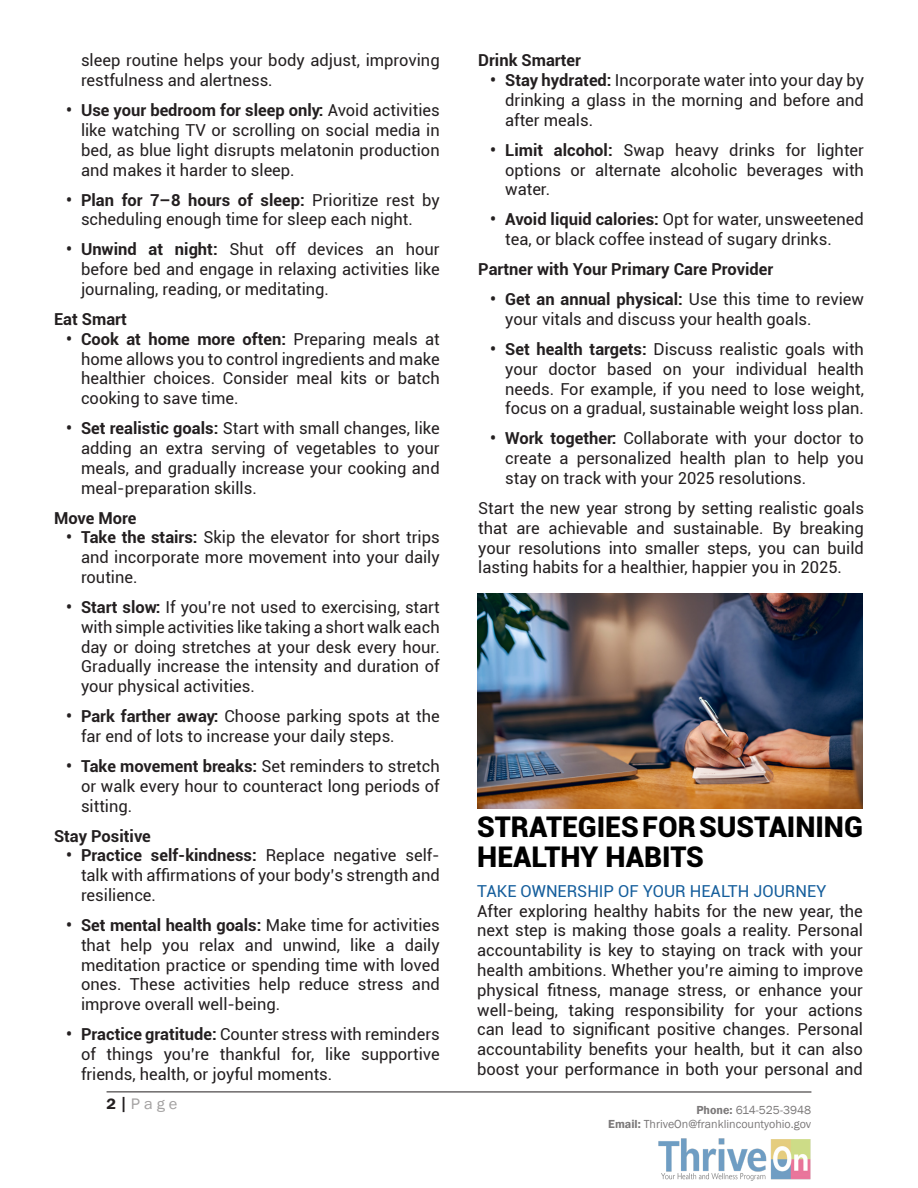
<style>
.page{position:relative;width:918px;height:1188px;background:#fff}
.page>*{position:absolute;margin:0;border:0;box-sizing:border-box;transform-origin:0 0}
.t1{font:900 28.5px/30px "Roboto";color:#000}
.t2{font:16.5px/19.8px "Roboto";color:#231f20;text-align:justify}
.t3{font:700 16.5px "Roboto";color:#231f20}
.t4{font:16.5px "Roboto";color:#155e9c}
.t5{font:15.6px "Franklin Gothic";color:#a3a1a1;scale:1.05 1}
.t6{font:12px/14.4px "Franklin Gothic";color:#231f20;text-align:right}
.s1{font-weight:700}
.s2{font-weight:600;font-size:15.3px;color:#231f20}
.s3{font-weight:600;font-size:18px;color:#231f20}
.s4{font-weight:600}
</style>
<div class="page">
<img style="left:658px;top:1138px;width:153px;height:43px">
<hr style="left:107px;top:1092px;width:704px;height:1px;background:#231f20">
<img style="left:477px;top:593px;width:386px;height:216px">
<p class="t2" style="left:81px;top:50px;width:360px">sleep routine helps your body adjust, improving restfulness and alertness.</p>
<p class="t2" style="left:81px;top:100px;width:360px;text-indent:-15px"><span class="s1">• Use your bedroom for sleep only:</span> Avoid activities like watching TV or scrolling on social media in bed, as blue light disrupts melatonin production and makes it harder to sleep.</p>
<p class="t2" style="left:81px;top:189px;width:360px;text-indent:-15px"><span class="s1">• Plan for 7–8 hours of sleep:</span> Prioritize rest by scheduling enough time for sleep each night.</p>
<p class="t2" style="left:81px;top:239px;width:360px;text-indent:-15px"><span class="s1">• Unwind at night:</span> Shut off devices an hour before bed and engage in relaxing activities like journaling, reading, or meditating.</p>
<p class="t3" style="left:54px;top:307px;width:74px">Eat Smart</p>
<p class="t2" style="left:81px;top:328px;width:360px;text-indent:-15px"><span class="s1">• Cook at home more often:</span> Preparing meals at home allows you to control ingredients and make healthier choices. Consider meal kits or batch cooking to save time.</p>
<p class="t2" style="left:81px;top:418px;width:360px;text-indent:-15px"><span class="s1">• Set realistic goals:</span> Start with small changes, like adding an extra serving of vegetables to your meals, and gradually increase your cooking and meal-preparation skills.</p>
<p class="t3" style="left:54px;top:506px;width:84px">Move More</p>
<p class="t2" style="left:81px;top:527px;width:360px;text-indent:-15px"><span class="s1">• Take the stairs:</span> Skip the elevator for short trips and incorporate more movement into your daily routine.</p>
<p class="t2" style="left:81px;top:597px;width:360px;text-indent:-15px"><span class="s1">• Start slow:</span> If you’re not used to exercising, start with simple activities like taking a short walk each day or doing stretches at your desk every hour.<br>Gradually increase the intensity and duration of your physical activities.</p>
<p class="t2" style="left:81px;top:706px;width:360px;text-indent:-15px"><span class="s1">• Park farther away:</span> Choose parking spots at the far end of lots to increase your daily steps.</p>
<p class="t2" style="left:81px;top:756px;width:360px;text-indent:-15px"><span class="s1">• Take movement breaks:</span> Set reminders to stretch or walk every hour to counteract long periods of sitting.</p>
<p class="t3" style="left:54px;top:824px;width:98px">Stay Positive</p>
<p class="t2" style="left:81px;top:845px;width:360px;text-indent:-15px"><span class="s1">• Practice self-kindness:</span> Replace negative self&shy;talk with affirmations of your body’s strength and resilience.</p>
<p class="t2" style="left:81px;top:915px;width:360px;text-indent:-15px"><span class="s1">• Set mental health goals:</span> Make time for activities that help you relax and unwind, like a daily meditation practice or spending time with loved ones. These activities help reduce stress and improve overall well-being.</p>
<p class="t2" style="left:81px;top:1024px;width:360px;text-indent:-15px"><span class="s1">• Practice gratitude:</span> Counter stress with reminders of things you’re thankful for, like supportive friends, health, or joyful moments.</p>
<p class="t5" style="left:107px;top:1094px;width:69px"><span class="s2">2</span><span class="s3">|</span> Page</p>
<p class="t3" style="left:478px;top:49px;width:104px">Drink Smarter</p>
<p class="t2" style="left:505px;top:70px;width:360px;text-indent:-15px"><span class="s1">• Stay hydrated:</span> Incorporate water into your day by drinking a glass in the morning and before and after meals.</p>
<p class="t2" style="left:505px;top:139px;width:360px;text-indent:-15px"><span class="s1">• Limit alcohol:</span> Swap heavy drinks for lighter options or alternate alcoholic beverages with water.</p>
<p class="t2" style="left:505px;top:209px;width:360px;text-indent:-15px"><span class="s1">• Avoid liquid calories:</span> Opt for water, unsweetened tea, or black coffee instead of sugary drinks.</p>
<p class="t3" style="left:478px;top:258px;width:297px">Partner with Your Primary Care Provider</p>
<p class="t2" style="left:505px;top:289px;width:360px;text-indent:-15px"><span class="s1">• Get an annual physical:</span> Use this time to review your vitals and discuss your health goals.</p>
<p class="t2" style="left:505px;top:339px;width:360px;text-indent:-15px"><span class="s1">• Set health targets:</span> Discuss realistic goals with your doctor based on your individual health needs. For example, if you need to lose weight, focus on a gradual, sustainable weight loss plan.</p>
<p class="t2" style="left:505px;top:428px;width:360px;text-indent:-15px"><span class="s1">• Work together:</span> Collaborate with your doctor to create a personalized health plan to help you stay on track with your 2025 resolutions.</p>
<p class="t2" style="left:478px;top:498px;width:387px">Start the new year strong by setting realistic goals that are achievable and sustainable. By breaking your resolutions into smaller steps, you can build lasting habits for a healthier, happier you in 2025.</p>
<p class="t1" style="left:477px;top:810px;width:387px">STRATEGIES FOR SUSTAINING<br>HEALTHY HABITS</p>
<p class="t4" style="left:477px;top:879px;width:351px">TAKE OWNERSHIP OF YOUR HEALTH JOURNEY</p>
<p class="t2" style="left:477px;top:900px;width:387px">After exploring healthy habits for the new year, the next step is making those goals a reality. Personal accountability is key to staying on track with your health ambitions. Whether you’re aiming to improve physical fitness, manage stress, or enhance your well-being, taking responsibility for your actions can lead to significant positive changes. Personal accountability benefits your health, but it can also boost your performance in both your personal and</p>
<p class="t6" style="left:608px;top:1103px;width:204px"><span class="s4">Phone:</span> 614-525-3948<br><span class="s4">Email:</span> ThriveOn@franklincountyohio.gov</p>
</div>
